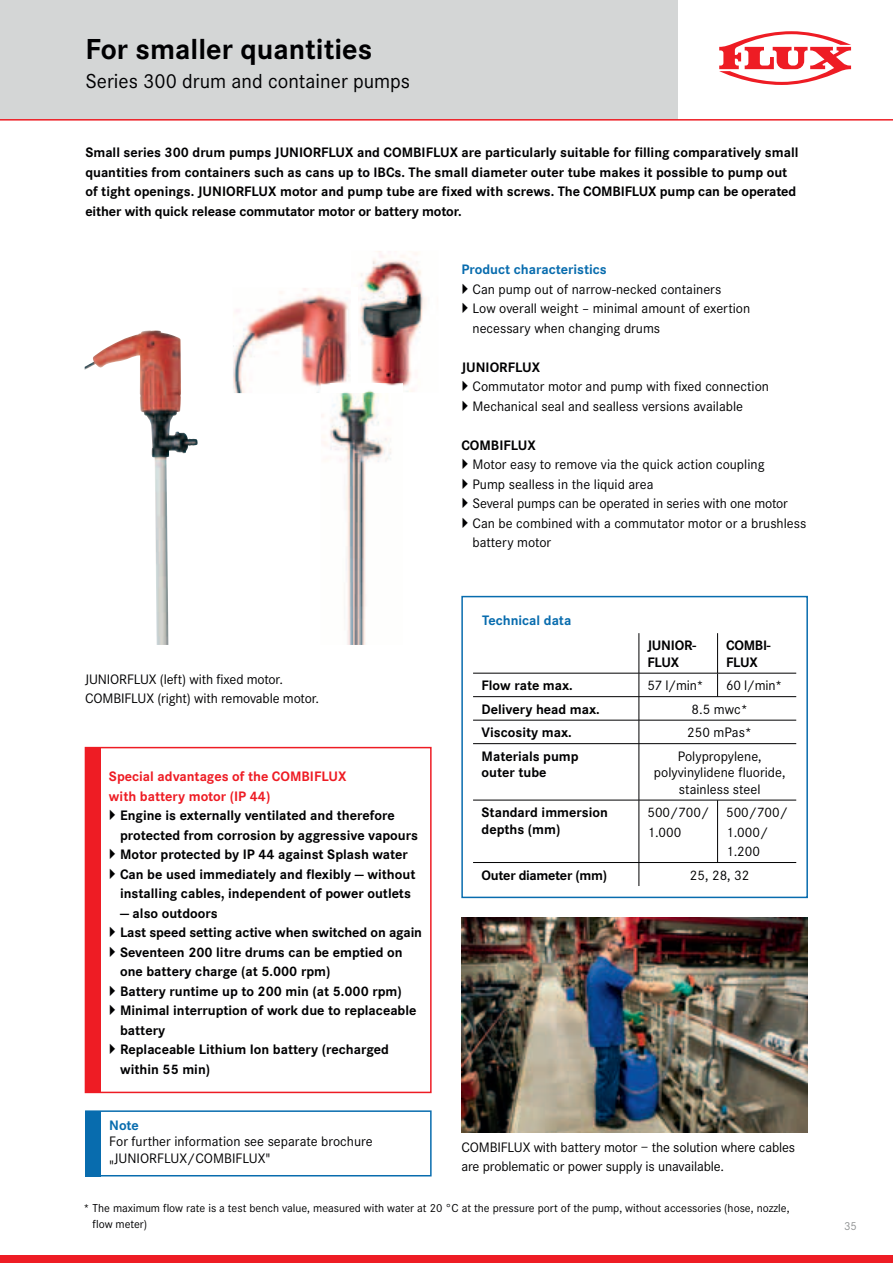
<style>
.page{position:relative;width:893px;height:1263px;background:#fff}
.page>*{position:absolute;margin:0;border:0;box-sizing:border-box;transform-origin:0 0}
.t1{font:700 30px "Corporate S";color:#000002}
.t2{font:21px "Corporate S";color:#000002}
.t3{font:700 14.25px/19.5px "Corporate S";color:#000002}
.t4{font:14.25px/19.5px "Corporate S";color:#000002}
.t5{font:700 14.25px/19.5px "Corporate S";color:#ee1c24}
.t6{font:700 14.25px "Corporate S";color:#086cae}
.t7{font:700 14.25px/16.5px "Corporate S";letter-spacing:-.02em;color:#000002}
.t8{font:12px/16.5px "Corporate S";color:#000002}
.t9{font:12px "Corporate S";color:#919394}
</style>
<div class="page">
<div style="left:0;top:0;width:677px;height:119px;background:#d4d6d6"></div>
<hr style="left:0;top:119px;width:893px;height:2px;background:#ee1c24">
<div style="left:0;top:1255px;width:893px;height:8px;background:#ee1c24"></div>
<svg style="left:719px;top:31px;width:132px;height:54px"></svg>
<div style="left:86px;top:1110px;width:15px;height:66px;background:#086cae"></div>
<div style="left:85px;top:1110px;width:347px;height:66px;border:2px solid #086cae"></div>
<div style="left:461px;top:596px;width:347px;height:302px;border:2px solid #086cae"></div>
<hr style="left:473px;top:696px;width:323px;height:1px;background:#000002">
<hr style="left:473px;top:720px;width:323px;height:1px;background:#000002">
<hr style="left:473px;top:743px;width:323px;height:1px;background:#000002">
<hr style="left:473px;top:800px;width:323px;height:1px;background:#000002">
<hr style="left:473px;top:862px;width:323px;height:1px;background:#000002">
<hr style="left:639px;top:744px;width:1px;height:56px;background:#000002">
<hr style="left:639px;top:800px;width:1px;height:62px;background:#000002">
<hr style="left:717px;top:800px;width:1px;height:62px;background:#000002">
<svg style="left:639px;top:863px;width:1px;height:23px"></svg>
<hr style="left:639px;top:633px;width:1px;height:40px;background:#000002">
<hr style="left:717px;top:633px;width:1px;height:40px;background:#000002">
<hr style="left:473px;top:673px;width:245px;height:1px;background:#000002">
<svg style="left:639px;top:673px;width:1px;height:70px"></svg>
<hr style="left:718px;top:673px;width:78px;height:1px;background:#000002">
<svg style="left:717px;top:673px;width:1px;height:23px"></svg>
<div style="left:85px;top:748px;width:16px;height:344px;background:#ee1c24"></div>
<div style="left:85px;top:747px;width:347px;height:346px;border:2px solid #ee1c24"></div>
<img style="left:461px;top:918px;width:347px;height:214px">
<img style="left:359px;top:251px;width:67px;height:141px">
<img style="left:321px;top:383px;width:82px;height:262px">
<img style="left:233px;top:288px;width:118px;height:105px">
<svg style="left:351px;top:383px;width:7px;height:9px"></svg>
<img style="left:85px;top:330px;width:113px;height:315px">
<h1 class="t1" style="left:85px;top:37px;width:288px">For smaller quantities</h1>
<h2 class="t2" style="left:85px;top:73px;width:326px">Series 300 drum and container pumps</h2>
<p class="t3" style="left:85px;top:144px;width:715px">Small series 300 drum pumps JUNIORFLUX and COMBIFLUX are particularly suitable for filling comparatively small quantities from containers such as cans up to IBCs. The small diameter outer tube makes it possible to pump out of tight openings. JUNIORFLUX motor and pump tube are fixed with screws. The COMBIFLUX pump can be operated either with quick release commutator motor or battery motor.</p>
<p class="t6" style="left:461px;top:264px;width:147px">Product characteristics</p>
<p class="t4" style="left:472px;top:280px;width:279px">Can pump out of narrow-necked containers<br>Low overall weight ‒ minimal amount of exertion necessary when changing drums</p>
<p class="t3" style="left:461px;top:358px;width:80px">JUNIORFLUX</p>
<p class="t4" style="left:472px;top:378px;width:298px">Commutator motor and pump with fixed connection<br>Mechanical seal and sealless versions available</p>
<p class="t3" style="left:461px;top:436px;width:76px">COMBIFLUX</p>
<p class="t4" style="left:472px;top:456px;width:335px">Motor easy to remove via the quick action coupling<br>Pump sealless in the liquid area<br>Several pumps can be operated in series with one motor Can be combined with a commutator motor or a brushless battery motor</p>
<p class="t4" style="left:85px;top:670px;width:236px">JUNIORFLUX (left) with fixed motor.<br>COMBIFLUX (right) with removable motor.</p>
<p class="t5" style="left:109px;top:768px;width:239px">Special advantages of the COMBIFLUX with battery motor (IP 44)</p>
<p class="t3" style="left:120px;top:807px;width:299px">Engine is externally ventilated and therefore protected from corrosion by aggressive vapours Motor protected by IP 44 against Splash water Can be used immediately and flexibly — without installing cables, independent of power outlets</p>
<p class="t3" style="left:120px;top:904px;width:303px">— also outdoors<br>Last speed setting active when switched on again Seventeen 200 litre drums can be emptied on one battery charge (at 5.000 rpm)<br>Battery runtime up to 200 min (at 5.000 rpm)<br>Minimal interruption of work due to replaceable battery<br>Replaceable Lithium Ion battery (recharged within 55 min)</p>
<p class="t6" style="left:109px;top:1119px;width:31px">Note</p>
<p class="t4" style="left:109px;top:1131px;width:265px;line-height:24px">For further information see separate brochure "</p>
<p class="t4" style="left:114px;top:1149px;width:158px">JUNIORFLUX/COMBIFLUX"</p>
<p class="t6" style="left:482px;top:615px;width:91px">Technical data</p>
<p class="t7" style="left:647px;top:638px;width:50px">JUNIOR-<br>FLUX</p>
<p class="t7" style="left:726px;top:638px;width:46px">COMBI-<br>FLUX</p>
<p class="t3" style="left:482px;top:677px;width:93px">Flow rate max.</p>
<p class="t4" style="left:647px;top:677px;width:58px">57 l/min*</p>
<p class="t4" style="left:726px;top:677px;width:58px">60 l/min*</p>
<p class="t3" style="left:482px;top:700px;width:120px">Delivery head max.</p>
<p class="t4" style="left:692px;top:700px;width:58px">8.5 mwc*</p>
<p class="t3" style="left:482px;top:724px;width:92px">Viscosity max.</p>
<p class="t4" style="left:687px;top:724px;width:66px">250 mPas*</p>
<p class="t3" style="left:482px;top:749px;width:98px;line-height:16.5px">Materials pump outer tube</p>
<p class="t4" style="left:654px;top:749px;width:133px;line-height:16.5px;text-align:center">Polypropylene, polyvinylidene fluoride, stainless steel</p>
<p class="t3" style="left:482px;top:805px;width:128px;line-height:16.5px">Standard immersion depths (mm)</p>
<p class="t4" style="left:647px;top:804px;width:63px">500/700/<br>1.000</p>
<p class="t4" style="left:726px;top:804px;width:63px">500/700/<br>1.000/<br>1.200</p>
<p class="t7" style="left:482px;top:868px;width:127px">Outer diameter (mm)</p>
<p class="t4" style="left:690px;top:866px;width:61px">25, 28, 32</p>
<p class="t4" style="left:461px;top:1138px;width:335px">COMBIFLUX with battery motor − the solution where cables are problematic or power supply is unavailable.</p>
<p class="t8" style="left:93px;top:1200px;width:699px;text-indent:-9px">* The maximum flow rate is a test bench value, measured with water at 20 °C at the pressure port of the pump, without accessories (hose, nozzle, flow meter)</p>
<p class="t9" style="left:844px;top:1221px;width:14px">35</p>
</div>
